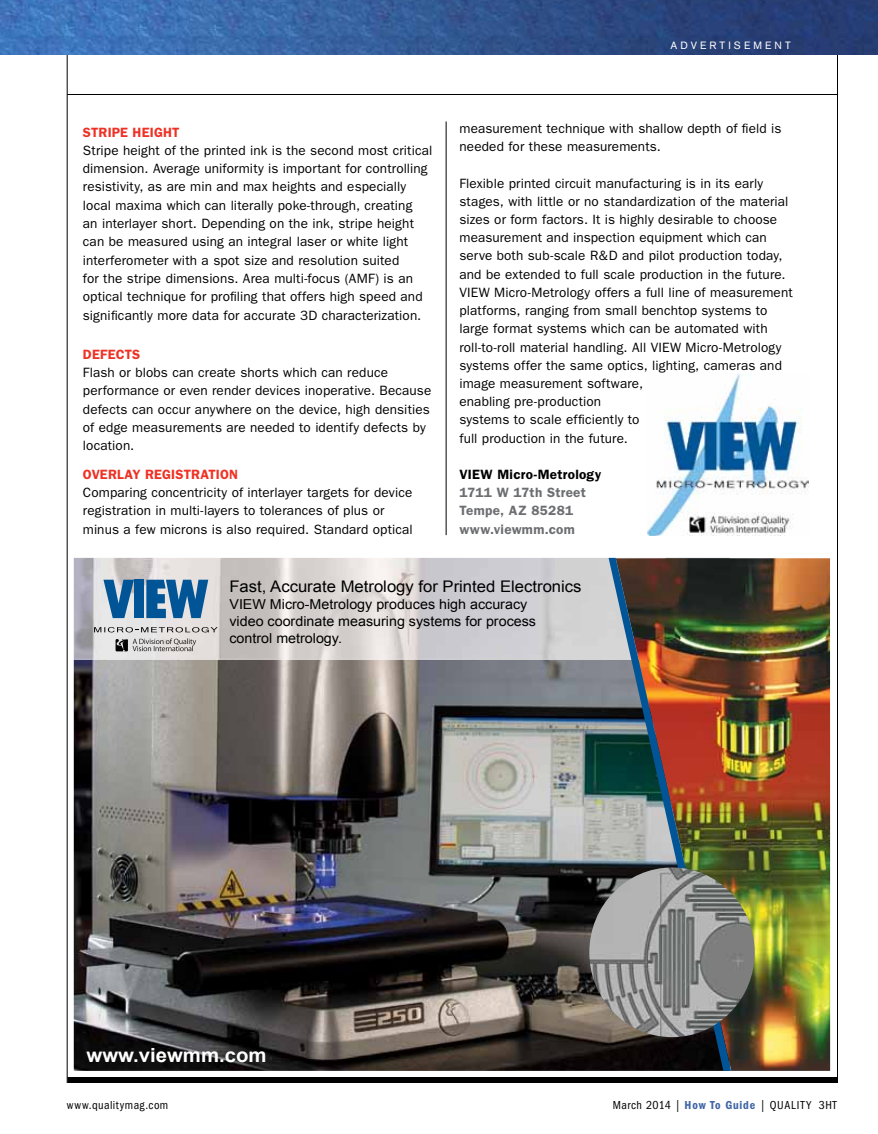
<style>
.page{position:relative;width:878px;height:1134px;background:#fff}
.page>*{position:absolute;margin:0;border:0;box-sizing:border-box;transform-origin:0 0}
.t1{font:700 19.5px "Arial";color:#fff;scale:1.04 1}
.t2{font:16.05px "Arial";color:#000;scale:1.04 1}
.t3{font:13.65px/17.1px "Arial";color:#000;scale:1.04 1}
.t4{font:13.5px/18.3px "Franklin Gothic";letter-spacing:.01em;color:#000}
.t5{font:600 13.5px/18.1px "Franklin Gothic";letter-spacing:.02em;color:#6d6e71}
.t6{font:condensed 12px "Franklin Gothic";letter-spacing:.045em;color:#000}
.t7{font:10.5px "Akzidenz Grotesk BE";letter-spacing:.295em;color:#fff}
.s1{font-weight:600;color:#ee3124}
.s2{color:#000}
.s3{font-weight:600;color:#3f65a6}
</style>
<div class="page">
<div style="left:67px;top:1077px;width:770px;height:6px;background:#000"></div>
<hr style="left:67px;top:54px;width:1px;height:1029px;background:#000">
<hr style="left:837px;top:54px;width:1px;height:1029px;background:#000">
<hr style="left:67px;top:94px;width:770px;height:1px;background:#000">
<img style="left:0;top:0;width:878px;height:55px">
<hr style="left:446px;top:122px;width:1px;height:413px;background:#000">
<img style="left:74px;top:660px;width:534px;height:411px">
<img style="left:74px;top:558px;width:534px;height:102px">
<div style="left:134px;top:580px;width:9px;height:38px;background:#015596"></div>
<svg style="left:103px;top:580px;width:31px;height:38px"></svg>
<svg style="left:146px;top:580px;width:62px;height:38px;background:#407caa"></svg>
<svg style="left:94px;top:627px;width:124px;height:5px"></svg>
<svg style="left:116px;top:638px;width:80px;height:13px"></svg>
<img style="left:731px;top:558px;width:99px;height:513px">
<img style="left:608px;top:558px;width:123px;height:513px">
<img style="left:589px;top:867px;width:165px;height:170px">
<img style="left:647px;top:374px;width:161px;height:161px">
<p class="t7" style="left:670px;top:39px;width:122px">ADVERTISEMENT</p>
<p class="t4" style="left:83px;top:123px;width:351px"><span class="s1">Stripe Height<br></span>Stripe height of the printed ink is the second most critical dimension. Average uniformity is important for controlling resistivity, as are min and max heights and especially local maxima which can literally poke-through, creating<br>an interlayer short. Depending on the ink, stripe height can be measured using an integral laser or white light interferometer with a spot size and resolution suited<br>for the stripe dimensions. Area multi-focus (AMF) is an optical technique for profiling that offers high speed and significantly more data for accurate 3D characterization.</p>
<p class="t4" style="left:83px;top:345px;width:350px"><span class="s1">Defects<br></span>Flash or blobs can create shorts which can reduce performance or even render devices inoperative. Because defects can occur anywhere on the device, high densities of edge measurements are needed to identify defects by location.</p>
<p class="t4" style="left:83px;top:465px;width:331px"><span class="s1">Overlay Registration<br></span>Comparing concentricity of interlayer targets for device registration in multi-layers to tolerances of plus or minus a few microns is also required. Standard optical</p>
<p class="t4" style="left:459px;top:119px;width:323px">measurement technique with shallow depth of field is needed for these measurements.</p>
<p class="t4" style="left:459px;top:174px;width:335px">Flexible printed circuit manufacturing is in its early stages, with little or no standardization of the material sizes or form factors. It is highly desirable to choose measurement and inspection equipment which can serve both sub-scale R&amp;D and pilot production today, and be extended to full scale production in the future.<br>VIEW Micro-Metrology offers a full line of measurement platforms, ranging from small benchtop systems to large format systems which can be automated with roll-to-roll material handling. All VIEW Micro-Metrology systems offer the same optics, lighting, cameras and image measurement software,<br>enabling pre-production<br>systems to scale efficiently to<br>full production in the future.</p>
<p class="t5" style="left:459px;top:465px;width:143px"><span class="s2">VIEW Micro-Metrology<br></span>1711 W 17th Street<br>Tempe, AZ 85281 www.viewmm.com</p>
<p class="t2" style="left:229px;top:576px;width:340px">Fast, Accurate Metrology for Printed Electronics</p>
<p class="t3" style="left:229px;top:596px;width:296px">VIEW Micro-Metrology produces high accuracy video coordinate measuring systems for process control metrology.</p>
<p class="t1" style="left:87px;top:1042px;width:175px">www.viewmm.com</p>
<p class="t6" style="left:67px;top:1099px;width:103px">www.qualitymag.com</p>
<p class="t6" style="left:613px;top:1099px;width:225px">March 2014 | <span class="s3">How To Guide</span> | QUALITY 3HT</p>
</div>
